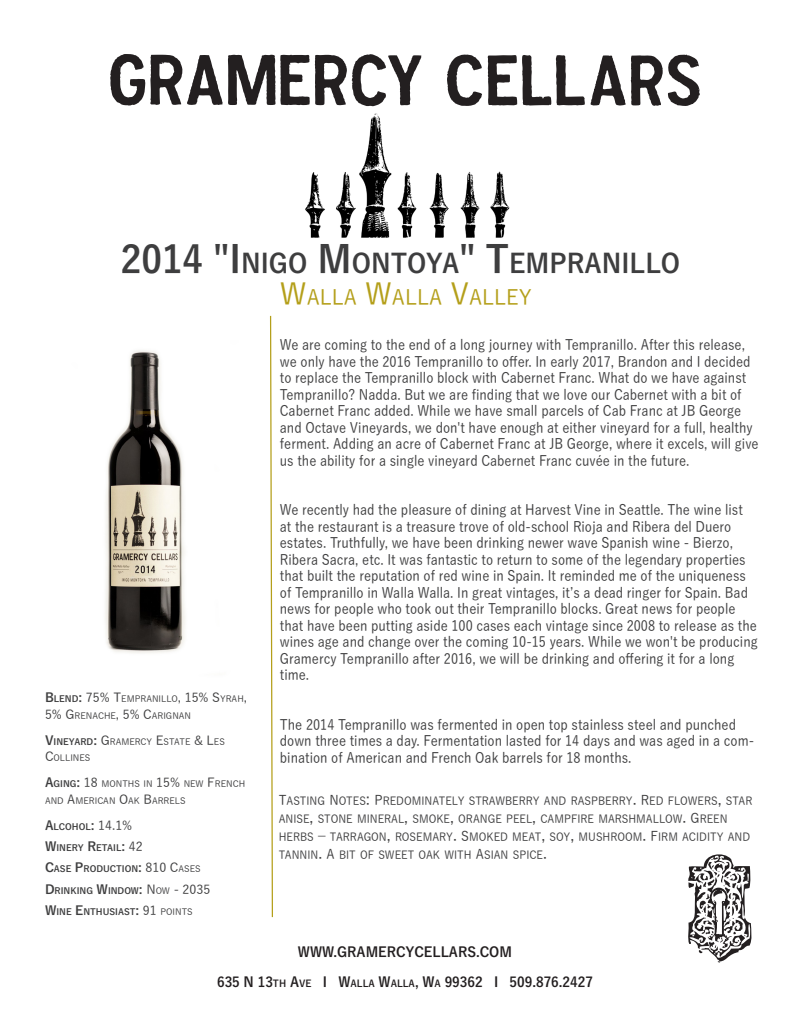
<style>
.page{position:relative;width:810px;height:1035px;background:#fff}
.page>*{position:absolute;margin:0;border:0;box-sizing:border-box;transform-origin:0 0}
.t1{font:700 26.25px "Yu Go";color:#3e3e3f;scale:.96 1}
.t2{font:500 21px "Yu Go";color:#b49f1a;scale:.96 1}
.t3{font:500 14.5px/16.5px "Yu Go";color:#3e3e3f;scale:.89 1}
.t4{font:700 13.75px "Yu Go";color:#231f20;scale:.96 1}
.t5{font:700 13.75px "Yu Go";color:#231f20;scale:.96 1}
.t6{font:500 11.25px/18px "Yu Go";color:#3e3e3f;scale:.93 1}
.t7{font:500 8.75px/16.2px "Yu Go";color:#3e3e3f}
.t8{font:700 8.75px "Yu Go";color:#3e3e3f}
.s1{font-size:37.5px}
.s2{font-weight:700;font-size:12.5px}
.s3{font-weight:700}
.s4{font-size:12.5px}
.s5{font-weight:500;font-size:12.5px}
.s6{font-weight:500}
.s7{font-size:30px}
.s8{font-size:13.38px}
.s9{font-size:16px}
.s10{font-size:9.62px}
</style>
<div class="page">
<img style="left:305px;top:106px;width:205px;height:132px">
<svg style="left:270px;top:315px;width:3px;height:603px"></svg>
<svg style="left:688px;top:854px;width:63px;height:109px"></svg>
<img style="left:105px;top:350px;width:80px;height:303px">
<svg style="left:447px;top:54px;width:35px;height:52px"></svg>
<svg style="left:110px;top:54px;width:311px;height:52px"></svg>
<svg style="left:488px;top:54px;width:212px;height:52px"></svg>
<p class="t1" style="left:121px;top:248px;width:584px"><span class="s1">2014 "I</span>NIGO <span class="s1">M</span>ONTOYA<span class="s1">" T</span>EM PRANI LLO</p>
<p class="t7" style="left:45px;top:690px;width:204px"><span class="s2">B</span><span class="s3">LEND</span><span class="s2">:</span> <span class="s4">75% T</span>EMPRANILLO<span class="s4">, 15% S</span>YRAH<span class="s4">,<br>5% G</span> RENACHE<span class="s4">, 5% C</span>ARIGNAN</p>
<p class="t7" style="left:45px;top:733px;width:181px"><span class="s2">V</span><span class="s3">I NEYARD</span><span class="s2">:</span> <span class="s4">G</span> RAMERCY <span class="s4">E</span>STATE <span class="s4">&amp; L</span> ES<br><span class="s4">C</span>OLLINES</p>
<p class="t7" style="left:45px;top:775px;width:202px"><span class="s2">A</span><span class="s3">GI NG</span><span class="s2">:</span> <span class="s4">18</span> MONTHS IN <span class="s4">15%</span> NEW <span class="s4">F</span>RENCH<br>AND <span class="s4">A</span>MERICAN <span class="s4">O</span>AK <span class="s4">B</span>ARRELS</p>
<p class="t8" style="left:45px;top:822px;width:89px"><span class="s4">A</span>LCOHOL<span class="s4">:</span> <span class="s5">14.1%</span></p>
<p class="t8" style="left:45px;top:843px;width:99px"><span class="s4">W</span>I NERY <span class="s4">R</span>ETAI L<span class="s4">:</span> <span class="s5">42</span></p>
<p class="t8" style="left:45px;top:864px;width:157px"><span class="s4">C</span>ASE <span class="s4">P</span>RODUCTION<span class="s4">:</span> <span class="s5">810 C</span><span class="s6">ASES</span></p>
<p class="t8" style="left:45px;top:886px;width:167px"><span class="s4">D</span>RI NKI NG <span class="s4">W</span>I NDOW<span class="s4">:</span> <span class="s5">N</span> <span class="s6">OW</span> <span class="s5">- 2035</span></p>
<p class="t8" style="left:45px;top:907px;width:149px"><span class="s4">W</span>I NE <span class="s4">E</span>NTHUSIAST<span class="s4">:</span> <span class="s5">91</span> <span class="s6">POINTS</span></p>
<p class="t2" style="left:280px;top:278px;width:264px"><span class="s7">W</span>ALLA <span class="s7">W</span>ALLA <span class="s7">V</span>ALLEY</p>
<p class="t3" style="left:280px;top:335px;width:539px">We are coming to the end of a long journey with Tempranillo. After this release, we only have the 2016 Tempranillo to offer. In early 2017, Brandon and I decided to replace the Tempranillo block with Cabernet Franc. What do we have against Tempranillo? Nadda. But we are finding that we love our Cabernet with a bit of Cabernet Franc added. While we have small parcels of Cab Franc at JB George and Octave Vineyards, we don't have enough at either vineyard for a full, healthy ferment. Adding an acre of Cabernet Franc at JB George, where it excels, will give us the ability for a single vineyard Cabernet Franc cuvée in the future.</p>
<p class="t3" style="left:280px;top:500px;width:538px">We recently had the pleasure of dining at Harvest Vine in Seattle. The wine list at the restaurant is a treasure trove of old-school Rioja and Ribera del Duero estates. Truthfully, we have been drinking newer wave Spanish wine - Bierzo, Ribera Sacra, etc. It was fantastic to return to some of the legendary properties that built the reputation of red wine in Spain. It reminded me of the uniqueness of Tempranillo in Walla Walla. In great vintages, it’s a dead ringer for Spain. Bad news for people who took out their Tempranillo blocks. Great news for people that have been putting aside 100 cases each vintage since 2008 to release as the wines age and change over the coming 10-15 years. While we won't be producing Gramercy Tempranillo after 2016, we will be drinking and offering it for a long time.</p>
<p class="t3" style="left:280px;top:714px;width:534px">The 2014 Tempranillo was fermented in open top stainless steel and punched down three times a day. Fermentation lasted for 14 days and was aged in a com&shy;bination of American and French Oak barrels for 18 months.</p>
<p class="t6" style="left:279px;top:791px;width:511px"><span class="s8">T</span>ASTING <span class="s8">N</span> OTES<span class="s9">:</span> <span class="s8">P</span>REDOMINATELY STRAWBERRY AND RASPBERRY<span class="s9">.</span> <span class="s8">R</span>ED FLOWERS<span class="s9">,</span> STAR ANISE<span class="s9">,</span> STONE MINERAL<span class="s9">,</span> SMOKE<span class="s9">,</span> ORANGE PEEL<span class="s9">,</span> CAMPFIRE MARSHMALLOW<span class="s9">.</span> <span class="s8">G</span> REEN HERBS <span class="s9">–</span> TARRAGON<span class="s9">,</span> ROSEMARY<span class="s9">.</span> <span class="s8">S</span>MOKED MEAT<span class="s9">,</span> SOY<span class="s9">,</span> MUSHROOM<span class="s9">.</span> <span class="s8">F</span>IRM ACIDITY AND TANNIN<span class="s9">.</span> <span class="s8">A</span> BIT OF SWEET OAK WITH <span class="s8">A</span>SIAN SPICE<span class="s9">.</span></p>
<p class="t5" style="left:298px;top:945px;width:224px">WWW.GRAMERCYCELLARS.COM</p>
<p class="t4" style="left:217px;top:975px;width:393px">635 N 13<span class="s10">TH</span> A<span class="s10">VE</span> I W<span class="s10">ALLA</span> W<span class="s10">ALLA</span>, W<span class="s10">A</span> 99362 I 509.876.2427</p>
</div>
